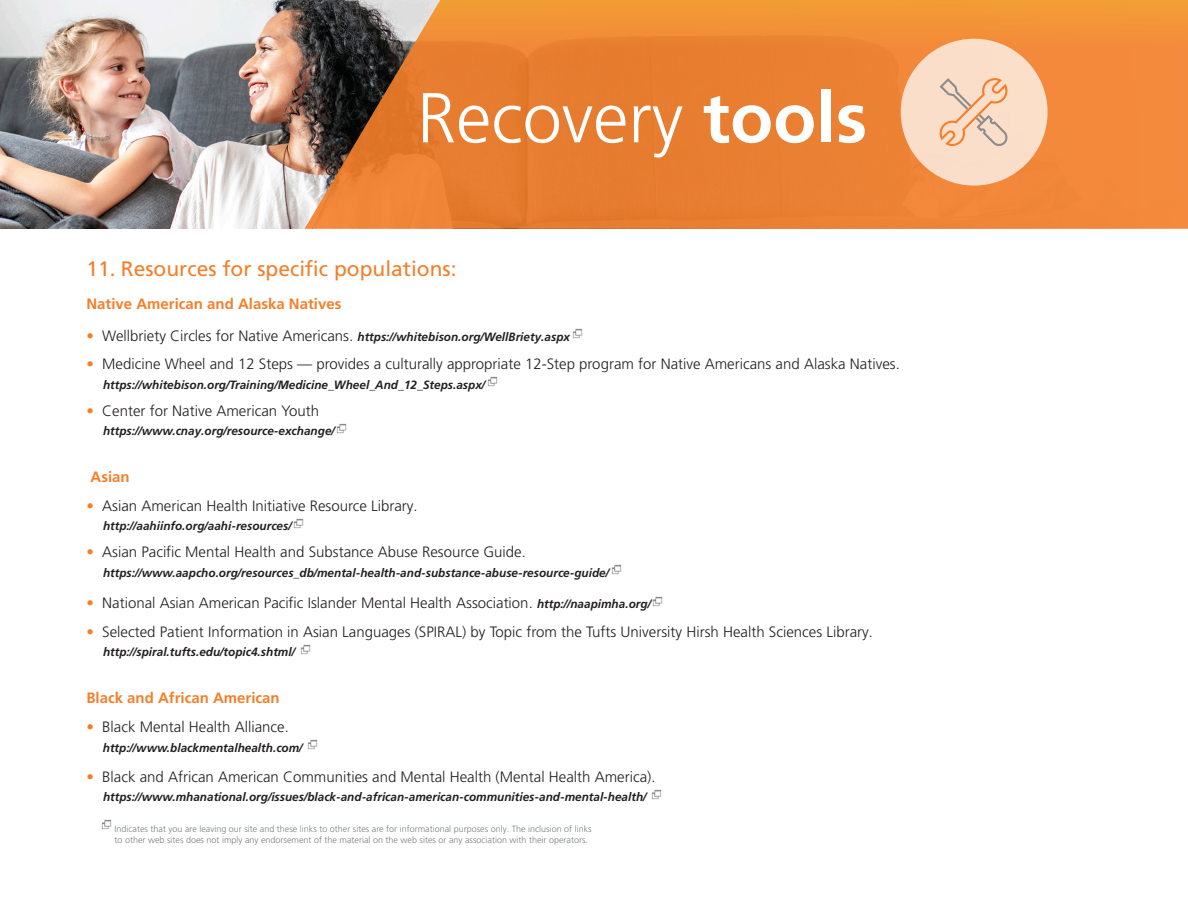
<style>
.page{position:relative;width:1188px;height:918px;background:#fff}
.page>*{position:absolute;margin:0;border:0;box-sizing:border-box;transform-origin:0 0}
.t1{font:300 70.5px "Frutiger LT Pro";color:#fff}
.t2{font:21px "Frutiger LT Pro";color:#f47f2a}
.t3{font:300 15px "Frutiger LT Pro";color:#231f20}
.t4{font:700 15px "Frutiger LT Pro";color:#f47f2a}
.t5{font:italic 700 12px "Frutiger LT Pro";color:#231f20}
.t6{font:300 9px/11.2px "Frutiger LT Pro";color:#787d83}
.s1{font-weight:700}
.s2{font-weight:400;font-style:normal;font-size:15px;color:#f47f2a}
.s3{font-weight:300;font-style:normal;font-size:15px}
.s4{font-weight:400;color:#f47f2a}
.s5{font-weight:700;font-style:italic;font-size:12px}
</style>
<div class="page">
<img style="left:0;top:0;width:305px;height:229px">
<svg style="left:305px;top:0;width:883px;height:229px;background:#df7f36"></svg>
<div style="left:901px;top:39px;width:147px;height:147px;background:#fbdec9;border-radius:50%"></div>
<svg style="left:939px;top:78px;width:69px;height:68px"></svg>
<img style="left:572px;top:328px;width:11px;height:11px">
<img style="left:487px;top:376px;width:11px;height:11px">
<img style="left:336px;top:423px;width:11px;height:11px">
<img style="left:293px;top:518px;width:11px;height:11px">
<img style="left:611px;top:564px;width:11px;height:11px">
<img style="left:652px;top:596px;width:11px;height:11px">
<img style="left:300px;top:644px;width:11px;height:11px">
<img style="left:307px;top:739px;width:11px;height:11px">
<img style="left:651px;top:789px;width:11px;height:11px">
<img style="left:101px;top:819px;width:11px;height:11px">
<p class="t1" style="left:417px;top:77px;width:452px">Recovery <span class="s1">tools</span></p>
<p class="t2" style="left:86px;top:256px;width:372px">11. Resources for specific populations:</p>
<p class="t4" style="left:86px;top:295px;width:257px">Native American and Alaska Natives</p>
<p class="t5" style="left:86px;top:329px;width:485px"><span class="s2">•</span> <span class="s3">Wellbriety Circles for Native Americans.</span> https://whitebison.org/WellBriety.aspx</p>
<p class="t3" style="left:86px;top:355px;width:815px"><span class="s4">•</span> Medicine Wheel and 12 Steps — provides a culturally appropriate 12-Step program for Native Americans and Alaska Natives.</p>
<p class="t5" style="left:103px;top:377px;width:384px">https://whitebison.org/Training/Medicine_Wheel_And_12_Steps.aspx/</p>
<p class="t3" style="left:86px;top:402px;width:234px"><span class="s4">•</span> Center for Native American Youth</p>
<p class="t5" style="left:103px;top:424px;width:233px">https://www.cnay.org/resource-exchange/</p>
<p class="t4" style="left:91px;top:467px;width:41px">Asian</p>
<p class="t3" style="left:86px;top:497px;width:333px"><span class="s4">•</span> Asian American Health Initiative Resource Library.</p>
<p class="t5" style="left:103px;top:519px;width:190px">http://aahiinfo.org/aahi-resources/</p>
<p class="t3" style="left:86px;top:543px;width:441px"><span class="s4">•</span> Asian Pacific Mental Health and Substance Abuse Resource Guide.</p>
<p class="t5" style="left:103px;top:566px;width:508px">https://www.aapcho.org/resources_db/mental-health-and-substance-abuse-resource-guide/</p>
<p class="t3" style="left:86px;top:594px;width:566px"><span class="s4">•</span> National Asian American Pacific Islander Mental Health Association. <span class="s5">http://naapimha.org/</span></p>
<p class="t3" style="left:86px;top:623px;width:788px"><span class="s4">•</span> Selected Patient Information in Asian Languages (SPIRAL) by Topic from the Tufts University Hirsh Health Sciences Library.</p>
<p class="t5" style="left:103px;top:645px;width:193px">http://spiral.tufts.edu/topic4.shtml/</p>
<p class="t4" style="left:86px;top:689px;width:195px">Black and African American</p>
<p class="t3" style="left:86px;top:718px;width:204px"><span class="s4">•</span> Black Mental Health Alliance.</p>
<p class="t5" style="left:103px;top:740px;width:201px">http://www.blackmentalhealth.com/</p>
<p class="t3" style="left:86px;top:768px;width:571px"><span class="s4">•</span> Black and African American Communities and Mental Health (Mental Health America).</p>
<p class="t5" style="left:103px;top:790px;width:545px">https://www.mhanational.org/issues/black-and-african-american-communities-and-mental-health/</p>
<p class="t6" style="left:115px;top:823px;width:479px">Indicates that you are leaving our site and these links to other sites are for informational purposes only. The inclusion of links to other web sites does not imply any endorsement of the material on the web sites or any association with their operators.</p>
</div>
